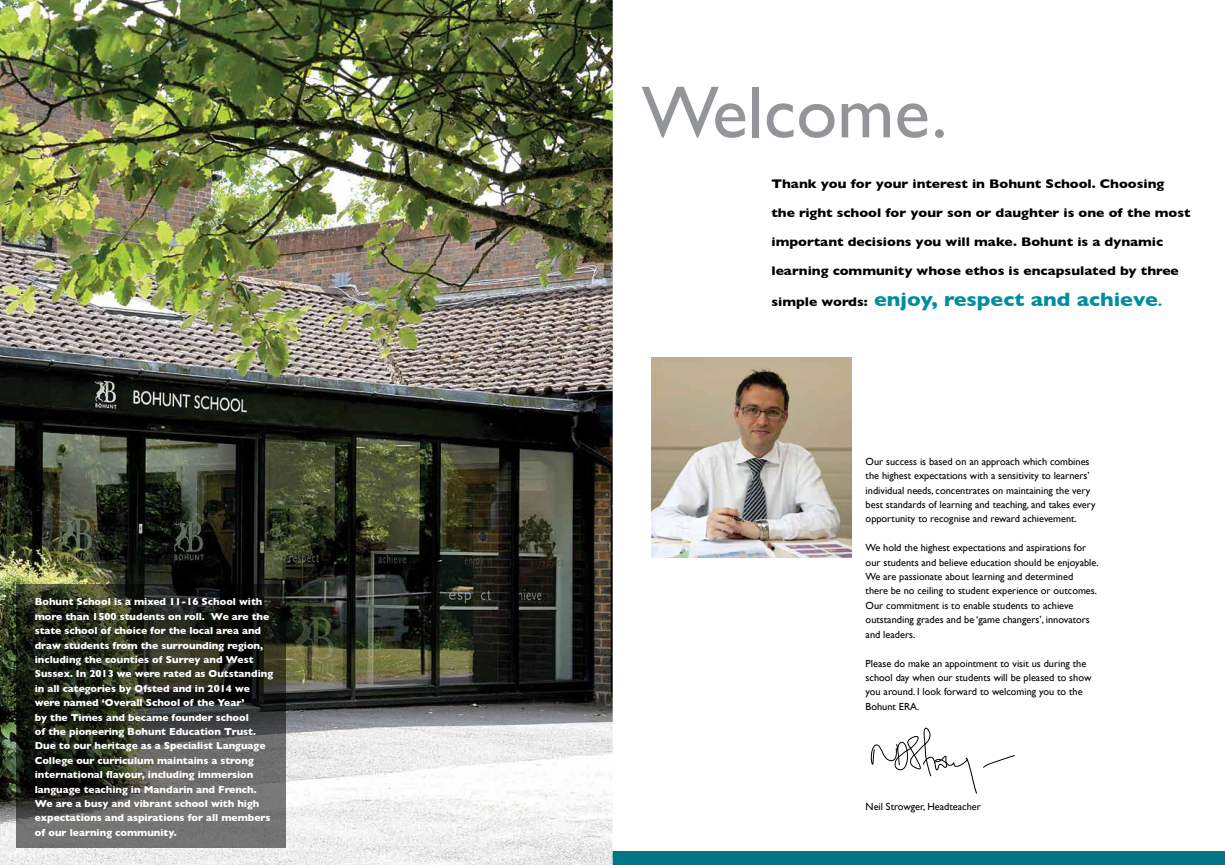
<style>
.page{position:relative;width:1225px;height:865px;background:#fff}
.page>*{position:absolute;margin:0;border:0;box-sizing:border-box;transform-origin:0 0}
.t1{font:74.1px "Gill Sans";color:#939598}
.t2{font:700 19.7px "Gill Sans";color:#008e9f;scale:1.09 1}
.t3{font:700 12.7px "Gill Sans";color:#000;scale:1.09 1}
.t4{font:10.3px/14.4px "Gill Sans";color:#000}
.t5{font:700 10.3px/14.4px "Gill Sans";color:#fff}
.s1{font-size:12.7px;color:#000}
.s2{font-size:12.7px}
</style>
<div class="page">
<img style="left:651px;top:357px;width:201px;height:201px">
<div style="left:604px;top:851px;width:621px;height:14px;background:#007586"></div>
<svg style="left:870px;top:727px;width:145px;height:67px"></svg>
<img style="left:0;top:0;width:613px;height:865px">
<svg style="left:16px;top:584px;width:269px;height:263px;background:#3a3c35"></svg>
<p class="t5" style="left:35px;top:594px;width:240px">Bohunt School is a mixed 11-16 School with more than 1500 students on roll. We are the state school of choice for the local area and draw students from the surrounding region, including the counties of Surrey and West Sussex. In 2013 we were rated as Outstanding in all categories by Ofsted and in 2014 we were named ‘Overall School of the Year’<br>by the Times and became founder school<br>of the pioneering Bohunt Education Trust.<br>Due to our heritage as a Specialist Language College our curriculum maintains a strong international flavour, including immersion language teaching in Mandarin and French.<br>We are a busy and vibrant school with high expectations and aspirations for all members of our learning community.</p>
<h1 class="t1" style="left:641px;top:69px;width:307px">Welcome.</h1>
<p class="t3" style="left:771px;top:174px;width:362px">Thank you for your interest in Bohunt School. Choosing</p>
<p class="t3" style="left:771px;top:203px;width:386px">the right school for your son or daughter is one of the most</p>
<p class="t3" style="left:771px;top:232px;width:361px">important decisions you will make. Bohunt is a dynamic</p>
<p class="t3" style="left:771px;top:261px;width:375px">learning community whose ethos is encapsulated by three</p>
<h2 class="t2" style="left:771px;top:284px;width:360px"><span class="s1">simple words:</span> enjoy, respect and achieve<span class="s2">.</span></h2>
<p class="t4" style="left:865px;top:454px;width:232px">Our success is based on an approach which combines the highest expectations with a sensitivity to learners’ individual needs, concentrates on maintaining the very best standards of learning and teaching, and takes every opportunity to recognise and reward achievement.</p>
<p class="t4" style="left:865px;top:540px;width:235px">We hold the highest expectations and aspirations for our students and believe education should be enjoyable.<br>We are passionate about learning and determined<br>there be no ceiling to student experience or outcomes.<br>Our commitment is to enable students to achieve outstanding grades and be ‘game changers’, innovators and leaders.</p>
<p class="t4" style="left:865px;top:655px;width:227px">Please do make an appointment to visit us during the school day when our students will be pleased to show you around. I look forward to welcoming you to the Bohunt ERA.</p>
<p class="t4" style="left:865px;top:799px;width:117px">Neil Strowger, Headteacher</p>
</div>
